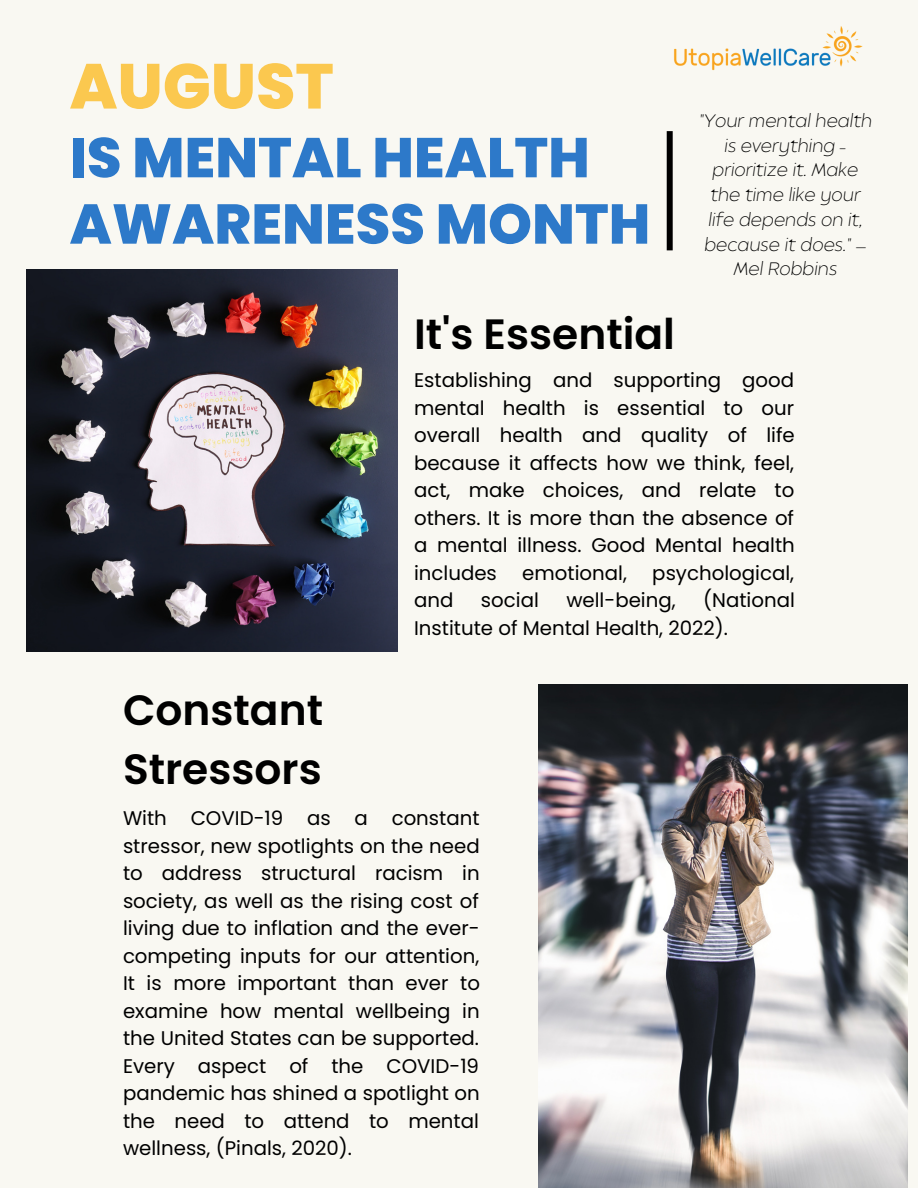
<style>
.page{position:relative;width:918px;height:1188px;background:#f9f8f2}
.page>*{position:absolute;margin:0;border:0;box-sizing:border-box;transform-origin:0 0}
.t1{font:800 63.45px "Poppins";color:#fbc84f}
.t2{font:800 55.95px/66.3px "Poppins";color:#2d79c9}
.t3{font:600 42.3px/59.2px "Poppins";color:#000}
.t4{font:19.8px/27.5px "Poppins";color:#000;text-align:justify}
.t5{font:italic 200 18px/24.8px "Balgin";color:#000;text-align:center}
</style>
<div class="page">
<img style="left:26px;top:270px;width:372px;height:381px">
<div style="left:667px;top:131px;width:6px;height:119px;background:#000"></div>
<img style="left:539px;top:685px;width:369px;height:503px">
<img style="left:673px;top:26px;width:190px;height:45px">
<h1 class="t1" style="left:70px;top:42px;width:266px">AUGUST</h1>
<h2 class="t2" style="left:70px;top:125px;width:582px">IS MENTAL HEALTH<br>AWARENESS MONTH</h2>
<p class="t5" style="left:700px;top:110px;width:175px">"Your mental health is everything – prioritize it. Make the time like your life depends on it, because it does." —<br>Mel Robbins</p>
<h3 class="t3" style="left:414px;top:305px;width:263px">It's Essential</h3>
<p class="t4" style="left:414px;top:366px;width:382px">Establishing and supporting good mental health is essential to our overall health and quality of life because it affects how we think, feel, act, make choices, and relate to others. It is more than the absence of a mental illness. Good Mental health includes</p>
<p class="t4" style="left:522px;top:559px;width:106px">emotional,</p>
<p class="t4" style="left:652px;top:559px;width:143px">psychological,</p>
<h3 class="t3" style="left:123px;top:680px;width:202px">Constant<br>Stressors</h3>
<p class="t4" style="left:414px;top:587px;width:382px;text-indent:289px">(National<br>Institute of Mental Health, 2022).</p>
<p class="t4" style="left:414px;top:587px;width:41px">and</p>
<p class="t4" style="left:481px;top:587px;width:59px">social</p>
<p class="t4" style="left:566px;top:587px;width:111px">well-being,</p>
<p class="t4" style="left:123px;top:805px;width:358px">With COVID-19 as a constant stressor, new spotlights on the need to address structural racism in society, as well as the rising cost of living due to inflation and the ever&shy;competing inputs for our attention, It is more important than ever to examine how mental wellbeing in the United States can be supported.<br>Every aspect of the COVID-19 pandemic has shined a spotlight on the need to attend to mental wellness, (Pinals, 2020).</p>
</div>
